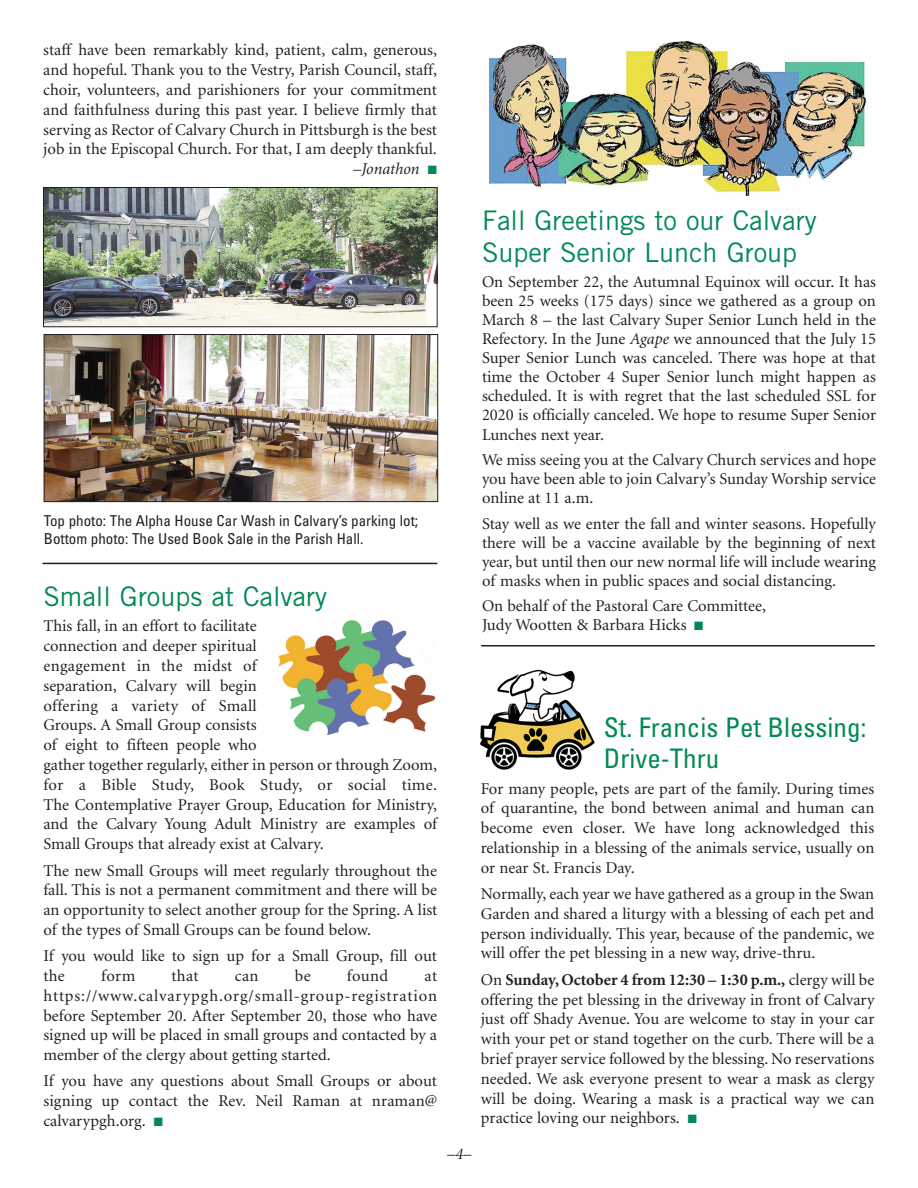
<style>
.page{position:relative;width:918px;height:1188px;background:#fff}
.page>*{position:absolute;margin:0;border:0;box-sizing:border-box;transform-origin:0 0}
.t1{font:27px/31.5px "Trade Gothic";color:#008a52}
.t2{font:condensed 27px/31.2px "Univers";color:#008a52}
.t3{font:16.5px/19.8px "Minion";color:#231f20;text-align:justify}
.t4{font:italic 16.5px "Minion";color:#231f20}
.t5{font:condensed 15px/18px "Univers";color:#231f20}
.s1{font-style:italic}
.s2{color:#008a52}
.s3{font-weight:700}
</style>
<div class="page">
<img style="left:278px;top:621px;width:158px;height:113px">
<img style="left:479px;top:669px;width:116px;height:101px">
<img style="left:490px;top:41px;width:377px;height:154px">
<hr style="left:481px;top:645px;width:394px;height:2px;background:#231f20">
<img style="left:45px;top:189px;width:390px;height:136px">
<div style="left:43px;top:187px;width:394px;height:140px;border:1px solid #231f20"></div>
<img style="left:46px;top:336px;width:390px;height:164px">
<div style="left:44px;top:334px;width:394px;height:168px;border:1px solid #231f20"></div>
<hr style="left:43px;top:563px;width:394px;height:1px;background:#231f20">
<p class="t3" style="left:43px;top:42px;width:395px;text-align:right">staff have been remarkably kind, patient, calm, generous, and hopeful. Thank you to the Vestry, Parish Council, staff, choir, volunteers, and parishioners for your commitment and faithfulness during this past year. I believe firmly that serving as Rector of Calvary Church in Pittsburgh is the best job in the Episcopal Church. For that, I am deeply thankful. <span class="s1">–Jonathon</span> <span class="s2">■</span></p>
<p class="t5" style="left:44px;top:513px;width:376px">Top photo: The Alpha House Car Wash in Calvary’s parking lot;<br>Bottom photo: The Used Book Sale in the Parish Hall.</p>
<h1 class="t1" style="left:43px;top:584px;width:285px">Small Groups at Calvary</h1>
<p class="t3" style="left:43px;top:618px;width:395px;text-align:left">This fall, in an effort to facilitate<br>connection and deeper spiritual<br>engagement in the midst of<br>separation, Calvary will begin<br>offering a variety of Small<br>Groups. A Small Group consists<br>of eight to fifteen people who<br>gather together regularly, either in person or through Zoom, for a Bible Study, Book Study, or social time.<br>The Contemplative Prayer Group, Education for Ministry, and the Calvary Young Adult Ministry are examples of Small Groups that already exist at Calvary.</p>
<p class="t3" style="left:43px;top:862px;width:395px">The new Small Groups will meet regularly throughout the fall. This is not a permanent commitment and there will be an opportunity to select another group for the Spring. A list of the types of Small Groups can be found below.</p>
<p class="t3" style="left:43px;top:947px;width:395px">If you would like to sign up for a Small Group, fill out the</p>
<p class="t3" style="left:101px;top:967px;width:36px">form</p>
<p class="t3" style="left:172px;top:967px;width:29px">that</p>
<p class="t3" style="left:235px;top:967px;width:25px">can</p>
<p class="t3" style="left:295px;top:967px;width:17px">be</p>
<p class="t3" style="left:347px;top:967px;width:43px">found</p>
<p class="t3" style="left:43px;top:967px;width:395px;text-indent:381px">at https://www.calvarypgh.org/small-group-registration before September 20. After September 20, those who have signed up will be placed in small groups and contacted by a member of the clergy about getting started.</p>
<p class="t3" style="left:43px;top:1073px;width:395px">If you have any questions about Small Groups or about signing up contact the Rev. Neil Raman at nraman@ calvarypgh.org. <span class="s2">■</span></p>
<p class="t4" style="left:447px;top:1147px;width:26px">–4–</p>
<h1 class="t1" style="left:482px;top:208px;width:336px">Fall Greetings to our Calvary<br>Super Senior Lunch Group</h1>
<p class="t3" style="left:482px;top:274px;width:396px;line-height:19px">On September 22, the Autumnal Equinox will occur. It has been 25 weeks (175 days) since we gathered as a group on March 8 – the last Calvary Super Senior Lunch held in the Refectory. In the June <span class="s1">Agape</span> we announced that the July 15<br>Super Senior Lunch was canceled. There was hope at that time the October 4 Super Senior lunch might happen as scheduled. It is with regret that the last scheduled SSL for 2020 is officially canceled. We hope to resume Super Senior Lunches next year.</p>
<p class="t3" style="left:482px;top:452px;width:396px;line-height:19px">We miss seeing you at the Calvary Church services and hope you have been able to join Calvary’s Sunday Worship service online at 11 a.m.</p>
<p class="t3" style="left:482px;top:515px;width:396px;line-height:19px">Stay well as we enter the fall and winter seasons. Hopefully there will be a vaccine available by the beginning of next year, but until then our new normal life will include wearing of masks when in public spaces and social distancing.</p>
<p class="t3" style="left:482px;top:598px;width:286px;line-height:19px">On behalf of the Pastoral Care Committee,<br>Judy Wootten &amp; Barbara Hicks <span class="s2">■</span></p>
<h1 class="t2" style="left:604px;top:714px;width:264px">St. Francis Pet Blessing:<br>Drive-Thru</h1>
<p class="t3" style="left:481px;top:780px;width:395px">For many people, pets are part of the family. During times of quarantine, the bond between animal and human can become even closer. We have long acknowledged this relationship in a blessing of the animals service, usually on or near St. Francis Day.</p>
<p class="t3" style="left:481px;top:885px;width:395px">Normally, each year we have gathered as a group in the Swan Garden and shared a liturgy with a blessing of each pet and person individually. This year, because of the pandemic, we will offer the pet blessing in a new way, drive-thru.</p>
<p class="t3" style="left:481px;top:971px;width:395px">On <span class="s3">Sunday, October 4 from 12:30 – 1:30 p.m.,</span> clergy will be offering the pet blessing in the driveway in front of Calvary just off Shady Avenue. You are welcome to stay in your car with your pet or stand together on the curb. There will be a brief prayer service followed by the blessing. No reservations needed. We ask everyone present to wear a mask as clergy will be doing. Wearing a mask is a practical way we can practice loving our neighbors. <span class="s2">■</span></p>
</div>
